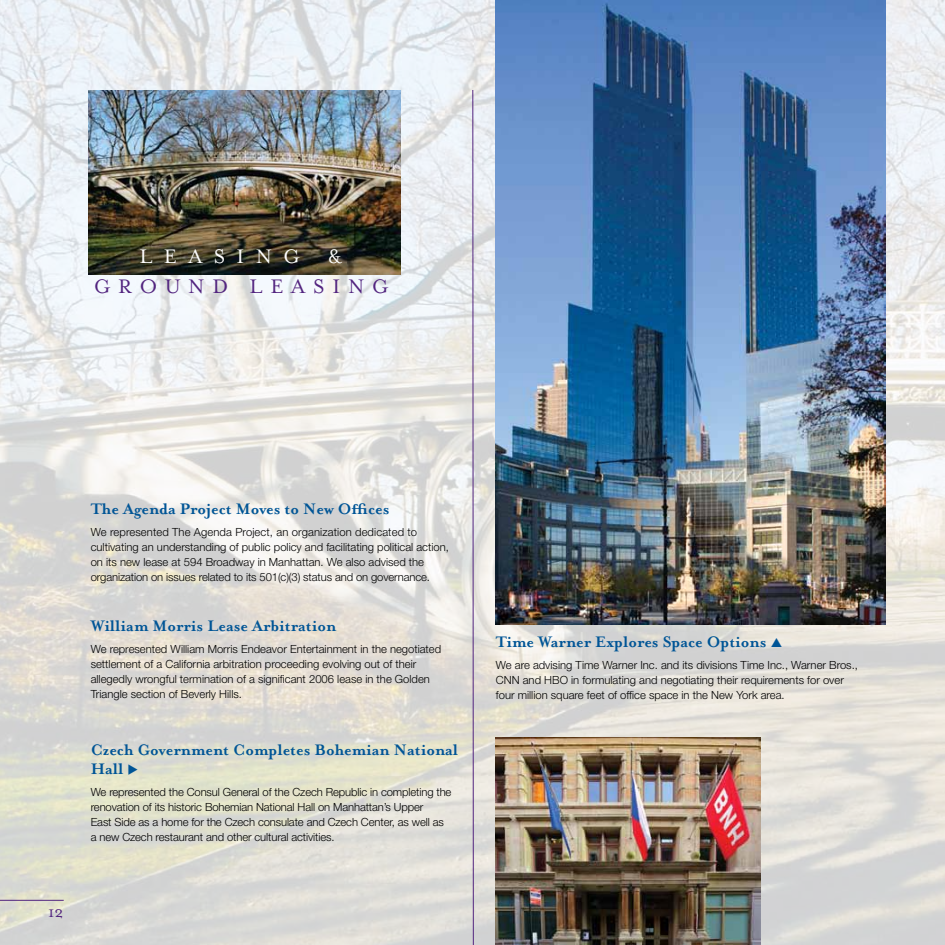
<style>
.page{position:relative;width:945px;height:945px;background:#fff}
.page>*{position:absolute;margin:0;border:0;box-sizing:border-box;transform-origin:0 0}
.t1{font:22.5px "Mrs Eaves Roman";letter-spacing:.35em;color:#52247f}
.t2{font:22.5px "Mrs Eaves Roman";letter-spacing:.51em;color:#fff}
.t3{font:700 17.5px/18.8px "Mrs Eaves";color:#005596}
.t4{font:17.5px "Mrs Eaves Roman";color:#52247f}
.t5{font:300 11.25px/15px "Helvetica Neue LT Std";color:#000}
</style>
<div class="page">
<img style="left:0;top:0;width:945px;height:945px">
<svg style="left:472px;top:89px;width:2px;height:856px;background:#9982af"></svg>
<img style="left:89px;top:90px;width:312px;height:184px">
<img style="left:496px;top:0;width:390px;height:624px">
<img style="left:496px;top:738px;width:265px;height:207px">
<hr style="left:0;top:900px;width:64px;height:1px;background:#52247f">
<svg style="left:772px;top:637px;width:10px;height:10px"></svg>
<h1 class="t2" style="left:139px;top:244px;width:162px">LEASING</h1>
<h1 class="t2" style="left:328px;top:244px;width:16px">&amp;</h1>
<h1 class="t1" style="left:94px;top:274px;width:296px">GROUND LEASING</h1>
<h2 class="t4" style="left:48px;top:902px;width:17px">12</h2>
<h2 class="t3" style="left:91px;top:500px;width:300px">The Agenda Project Moves to New Offices</h2>
<p class="t5" style="left:91px;top:525px;width:360px">We represented The Agenda Project, an organization dedicated to cultivating an understanding of public policy and facilitating political action, on its new lease at 594 Broadway in Manhattan. We also advised the organization on issues related to its 501(c)(3) status and on governance.</p>
<h2 class="t3" style="left:91px;top:616px;width:247px">William Morris Lease Arbitration</h2>
<p class="t5" style="left:91px;top:641px;width:352px">We represented William Morris Endeavor Entertainment in the negotiated settlement of a California arbitration proceeding evolving out of their allegedly wrongful termination of a significant 2006 lease in the Golden Triangle section of Beverly Hills.</p>
<h2 class="t3" style="left:91px;top:741px;width:369px">Czech Government Completes Bohemian National<br>Hall ◆</h2>
<p class="t5" style="left:91px;top:785px;width:362px">We represented the Consul General of the Czech Republic in completing the renovation of its historic Bohemian National Hall on Manhattan’s Upper<br>East Side as a home for the Czech consulate and Czech Center, as well as a new Czech restaurant and other cultural activities.</p>
<h2 class="t3" style="left:496px;top:632px;width:272px">Time Warner Explores Space Options</h2>
<p class="t5" style="left:496px;top:657px;width:364px">We are advising Time Warner Inc. and its divisions Time Inc., Warner Bros.,<br>CNN and HBO in formulating and negotiating their requirements for over four million square feet of office space in the New York area.</p>
</div>
